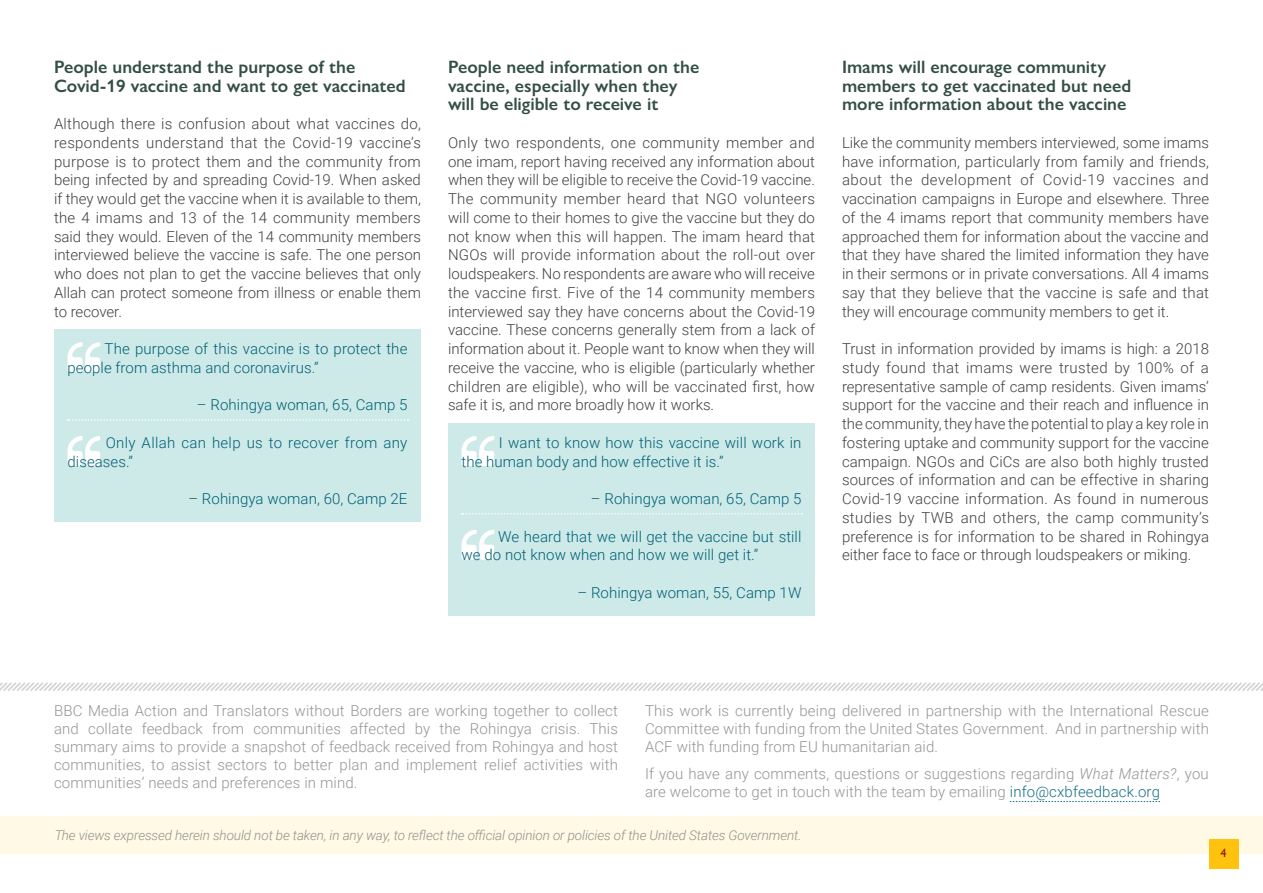
<style>
.page{position:relative;width:1263px;height:893px;background:#fff}
.page>*{position:absolute;margin:0;border:0;box-sizing:border-box;transform-origin:0 0}
.t1{font:600 18px/18.8px "Gill Sans Nova";color:#334e43}
.t2{font:300 15px/18.8px "Roboto";color:#414042;text-align:justify}
.t3{font:300 15px/18px "Roboto";letter-spacing:.01em;color:#939598;text-align:justify}
.t4{font:300 15px/18.8px "Roboto";letter-spacing:.005em;color:#005f75}
.t5{font:italic 300 13.5px "Roboto";letter-spacing:-.01em;color:#939598}
.t6{font:12px "Gill Sans";color:#89181a}
.s1{font-style:italic}
.s2{color:#147186}
</style>
<div class="page">
<svg style="left:1010px;top:801px;width:150px;height:1px"></svg>
<svg style="left:0;top:682px;width:1263px;height:9px"></svg>
<div style="left:0;top:817px;width:1263px;height:37px;background:#fff9e6"></div>
<div style="left:54px;top:329px;width:367px;height:61px;background:#cdeae8"></div>
<div style="left:54px;top:386px;width:367px;height:42px;background:#cdeae8"></div>
<svg style="left:68px;top:419px;width:340px;height:2px"></svg>
<div style="left:54px;top:423px;width:367px;height:61px;background:#cdeae8"></div>
<div style="left:54px;top:479px;width:367px;height:42px;background:#cdeae8"></div>
<svg style="left:68px;top:342px;width:32px;height:30px"></svg>
<svg style="left:68px;top:436px;width:32px;height:30px"></svg>
<div style="left:448px;top:423px;width:367px;height:61px;background:#cdeae8"></div>
<div style="left:448px;top:479px;width:367px;height:42px;background:#cdeae8"></div>
<svg style="left:461px;top:513px;width:341px;height:1px"></svg>
<div style="left:448px;top:517px;width:367px;height:61px;background:#cdeae8"></div>
<div style="left:448px;top:573px;width:367px;height:42px;background:#cdeae8"></div>
<svg style="left:461px;top:436px;width:33px;height:30px"></svg>
<svg style="left:461px;top:530px;width:33px;height:30px"></svg>
<div style="left:1209px;top:839px;width:29px;height:29px;background:#ffc20e"></div>
<p class="t1" style="left:54px;top:57px;width:353px">People understand the purpose of the<br>Covid-19 vaccine and want to get vaccinated</p>
<p class="t2" style="left:54px;top:114px;width:368px">Although there is confusion about what vaccines do, respondents understand that the Covid-19 vaccine’s purpose is to protect them and the community from being infected by and spreading Covid-19. When asked if they would get the vaccine when it is available to them, the 4 imams and 13 of the 14 community members said they would. Eleven of the 14 community members interviewed believe the vaccine is safe. The one person who does not plan to get the vaccine believes that only Allah can protect someone from illness or enable them to recover.</p>
<p class="t4" style="left:68px;top:339px;width:341px;text-indent:37px">The purpose of this vaccine is to protect the people from asthma and coronavirus.”</p>
<p class="t4" style="left:197px;top:395px;width:212px">– Rohingya woman, 65, Camp 5</p>
<p class="t4" style="left:68px;top:432px;width:341px;text-indent:38px">Only Allah can help us to recover from any diseases.”</p>
<p class="t4" style="left:188px;top:489px;width:221px">– Rohingya woman, 60, Camp 2E</p>
<p class="t1" style="left:448px;top:57px;width:253px">People need information on the vaccine, especially when they will be eligible to receive it</p>
<p class="t2" style="left:448px;top:132px;width:369px">Only two respondents, one community member and one imam, report having received any information about when they will be eligible to receive the Covid-19 vaccine.<br>The community member heard that NGO volunteers will come to their homes to give the vaccine but they do not know when this will happen. The imam heard that NGOs will provide information about the roll-out over loudspeakers. No respondents are aware who will receive the vaccine first. Five of the 14 community members interviewed say they have concerns about the Covid-19 vaccine. These concerns generally stem from a lack of information about it. People want to know when they will receive the vaccine, who is eligible (particularly whether children are eligible), who will be vaccinated first, how safe it is, and more broadly how it works.</p>
<p class="t4" style="left:461px;top:432px;width:341px;text-indent:37px">I want to know how this vaccine will work in the human body and how effective it is.”</p>
<p class="t4" style="left:591px;top:489px;width:212px">– Rohingya woman, 65, Camp 5</p>
<p class="t4" style="left:461px;top:526px;width:341px;text-indent:37px">We heard that we will get the vaccine but still we do not know when and how we will get it.”</p>
<p class="t4" style="left:577px;top:582px;width:225px">– Rohingya woman, 55, Camp 1W</p>
<p class="t1" style="left:842px;top:57px;width:291px">Imams will encourage community members to get vaccinated but need more information about the vaccine</p>
<p class="t2" style="left:842px;top:132px;width:369px">Like the community members interviewed, some imams have information, particularly from family and friends, about the development of Covid-19 vaccines and vaccination campaigns in Europe and elsewhere. Three of the 4 imams report that community members have approached them for information about the vaccine and that they have shared the limited information they have in their sermons or in private conversations. All 4 imams say that they believe that the vaccine is safe and that they will encourage community members to get it.</p>
<p class="t2" style="left:842px;top:339px;width:369px">Trust in information provided by imams is high: a 2018 study found that imams were trusted by 100% of a representative sample of camp residents. Given imams’ support for the vaccine and their reach and influence in the community, they have the potential to play a key role in fostering uptake and community support for the vaccine campaign. NGOs and CiCs are also both highly trusted sources of information and can be effective in sharing Covid-19 vaccine information. As found in numerous studies by TWB and others, the camp community’s preference is for information to be shared in Rohingya either face to face or through loudspeakers or miking.</p>
<p class="t3" style="left:54px;top:701px;width:565px">BBC Media Action and Translators without Borders are working together to collect and collate feedback from communities affected by the Rohingya crisis. This summary aims to provide a snapshot of feedback received from Rohingya and host communities, to assist sectors to better plan and implement relief activities with communities’ needs and preferences in mind.</p>
<p class="t3" style="left:645px;top:701px;width:565px">This work is currently being delivered in partnership with the International Rescue Committee with funding from the United States Government. And in partnership with ACF with funding from EU humanitarian aid.</p>
<p class="t3" style="left:645px;top:764px;width:565px">If you have any comments, questions or suggestions regarding <span class="s1">What Matters?</span>, you are welcome to get in touch with the team by emailing <span class="s2">info@cxbfeedback.org</span></p>
<p class="t5" style="left:54px;top:826px;width:749px">The views expressed herein should not be taken, in any way, to reflect the official opinion or policies of the United States Government.</p>
<p class="t6" style="left:1220px;top:846px;width:7px">4</p>
</div>
